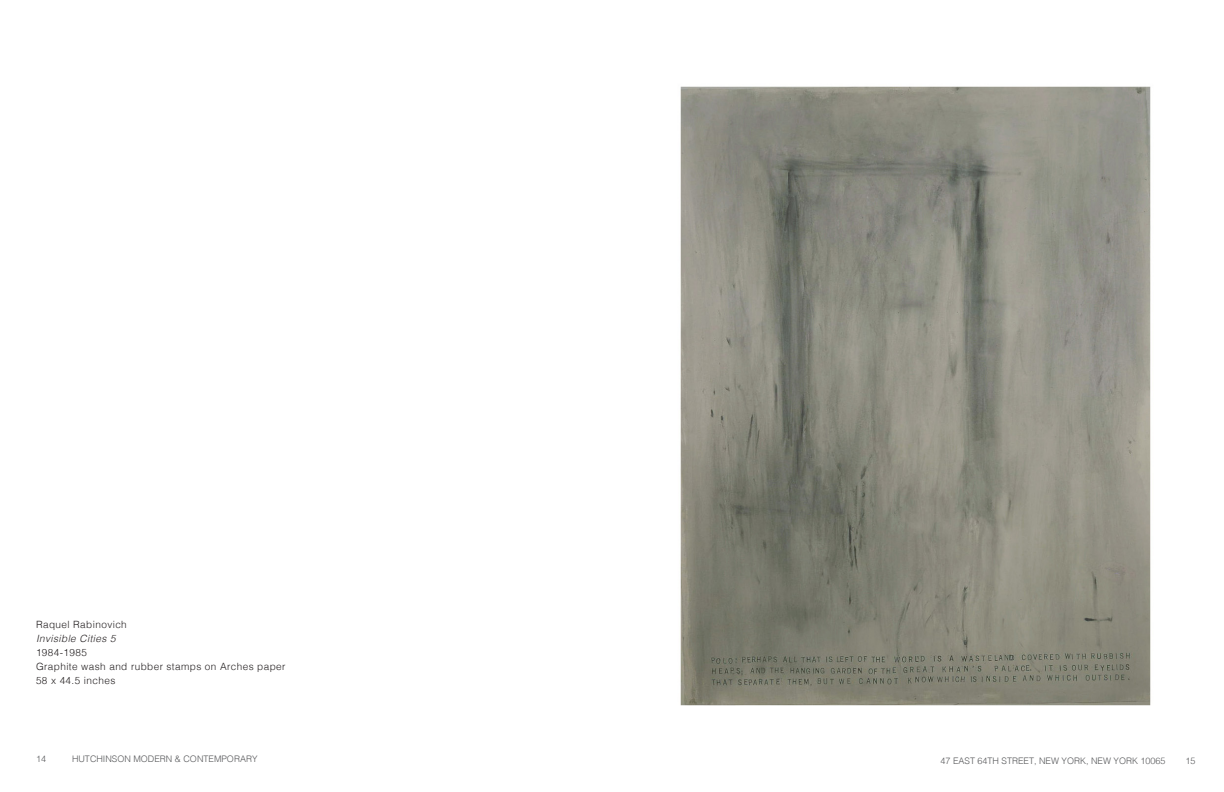
<style>
.page{position:relative;width:1224px;height:792px;background:#fff}
.page>*{position:absolute;margin:0;border:0;box-sizing:border-box;transform-origin:0 0}
.t1{font:300 10px/14px "Helvetica";letter-spacing:.04em;color:#231f20}
.t2{font:italic 300 10px "Helvetica";letter-spacing:.04em;color:#231f20}
.t3{font:300 9px "Helvetica";color:#57585a}
</style>
<div class="page">
<img style="left:680px;top:86px;width:471px;height:620px">
<p class="t1" style="left:36px;top:616px;width:92px">Raquel Rabinovich</p>
<p class="t2" style="left:36px;top:630px;width:81px">Invisible Cities 5</p>
<p class="t1" style="left:36px;top:644px;width:251px">1984-1985<br>Graphite wash and rubber stamps on Arches paper<br>58 x 44.5 inches</p>
<p class="t3" style="left:36px;top:752px;width:12px">14</p>
<p class="t3" style="left:72px;top:752px;width:187px">HUTCHINSON MODERN &amp; CONTEMPORARY</p>
<p class="t3" style="left:941px;top:753px;width:227px">47 EAST 64TH STREET, NEW YORK, NEW YORK 10065</p>
<p class="t3" style="left:1186px;top:753px;width:12px">15</p>
<p class="t3" style="left:1178px;top:752px;width:12px">15</p>
</div>
